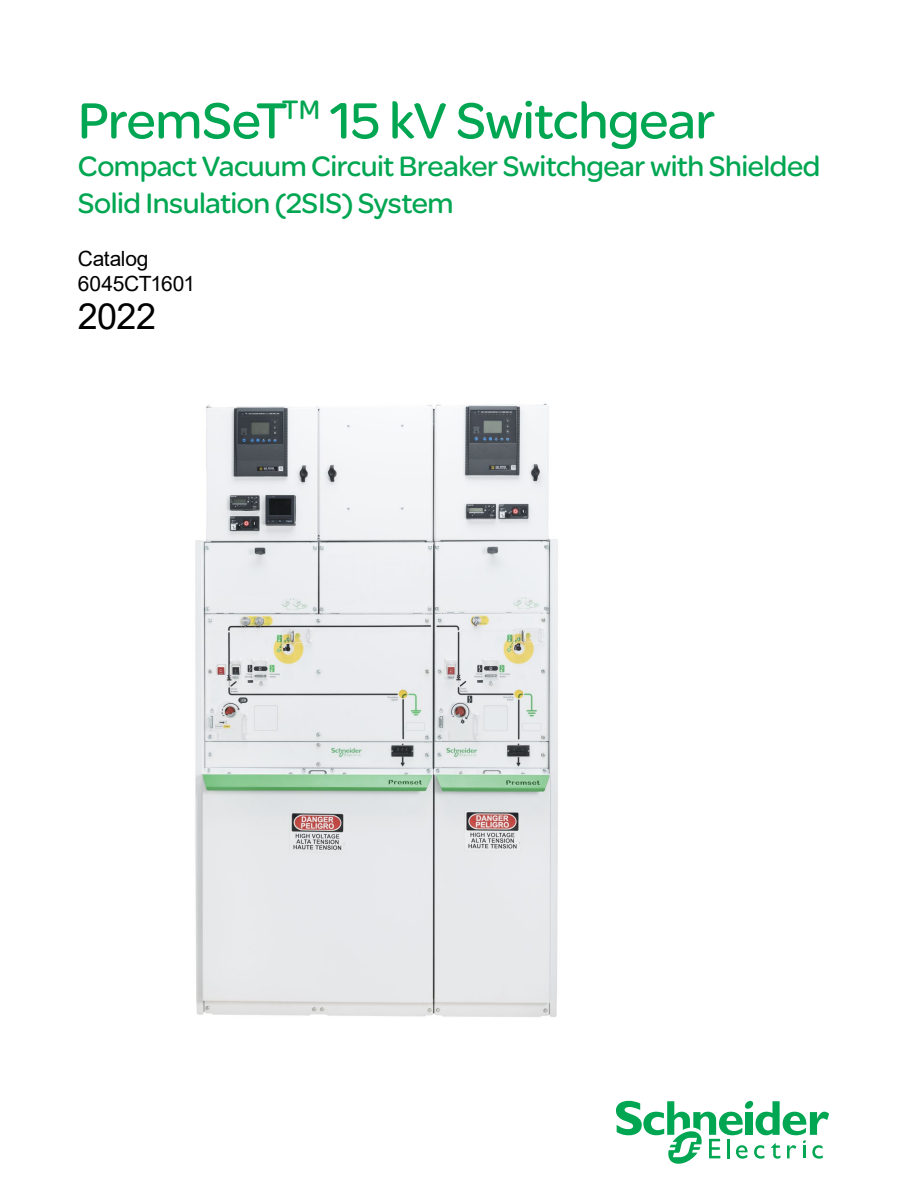
<style>
.page{position:relative;width:918px;height:1188px;background:#fff}
.page>*{position:absolute;margin:0;border:0;box-sizing:border-box;transform-origin:0 0}
.t1{font:54px "SE Optimist";letter-spacing:-.015em;color:#00a651}
.t2{font:36px "Arial";color:#000}
.t3{font:30px/37.5px "SE Optimist";letter-spacing:-.015em;color:#00a651}
.t4{font:21px/25.5px "Arial";letter-spacing:-.015em;color:#000}
</style>
<div class="page">
<svg style="left:616px;top:1100px;width:213px;height:64px"></svg>
<img style="left:195px;top:403px;width:363px;height:614px">
<h1 class="t1" style="left:78px;top:83px;width:639px">PremSeT<sup>TM</sup> 15 kV Switchgear</h1>
<p class="t3" style="left:78px;top:146px;width:744px">Compact Vacuum Circuit Breaker Switchgear with Shielded<br>Solid Insulation (2SIS) System</p>
<p class="t4" style="left:78px;top:246px;width:119px">Catalog<br>6045CT1601</p>
<p class="t2" style="left:78px;top:291px;width:80px">2022</p>
</div>
